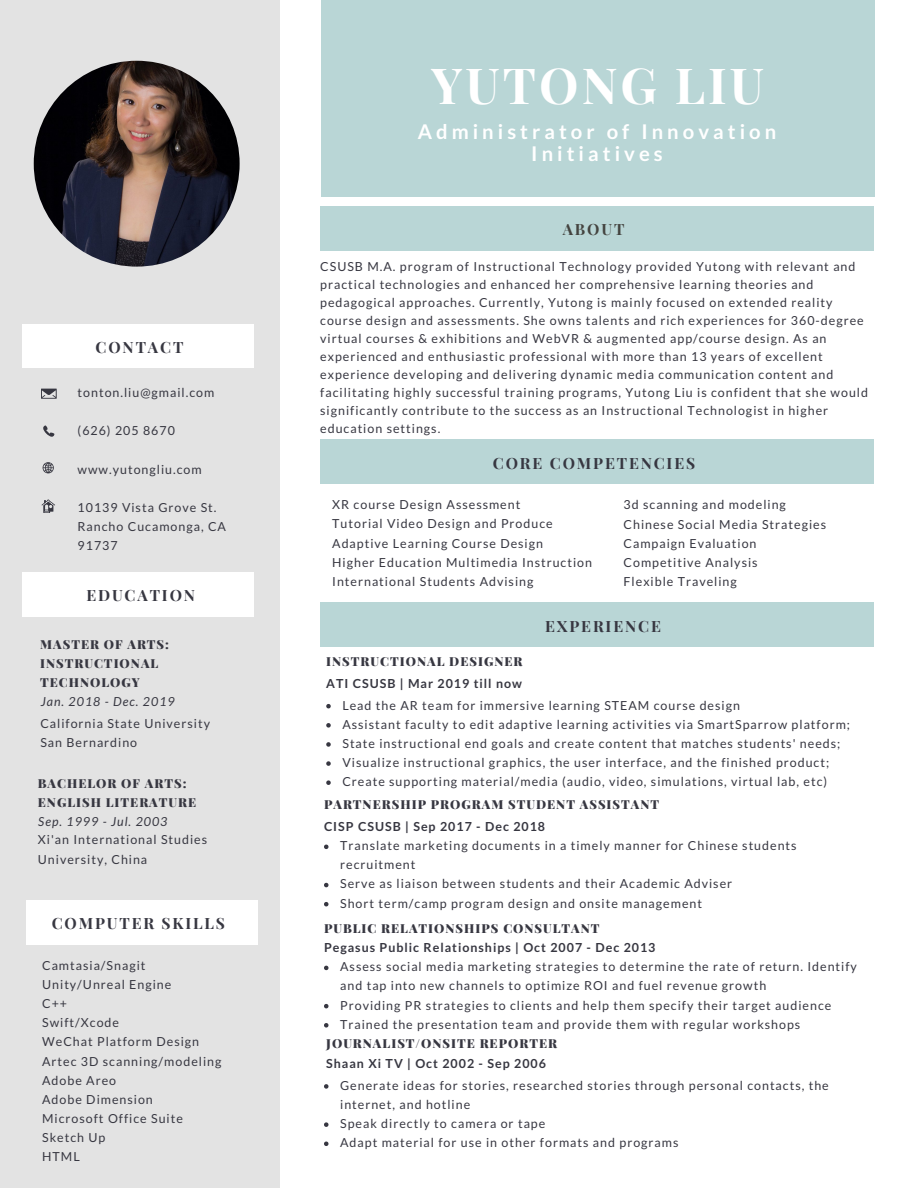
<style>
.page{position:relative;width:918px;height:1188px;background:#fff}
.page>*{position:absolute;margin:0;border:0;box-sizing:border-box;transform-origin:0 0}
.t1{font:700 49.8px "Playfair Display";letter-spacing:.06em;color:#fff}
.t2{font:700 20.25px/21.3px "Lato";letter-spacing:.2em;color:#fff;text-align:center}
.t3{font:700 15.6px "Playfair Display";letter-spacing:.12em;color:#373741}
.t4{font:700 15.6px "Playfair Display";letter-spacing:.12em;color:#444440}
.t5{font:12.45px/18px "Lato";letter-spacing:.08em;color:#373741}
.t6{font:900 12.45px/19.2px "Playfair Display";letter-spacing:.08em;color:#373741}
.t7{font:700 12.45px "Lato";letter-spacing:.08em;color:#373741}
.t8{font:italic 12.45px "Lato";letter-spacing:.08em;color:#373741}
</style>
<div class="page">
<div style="left:0;top:0;width:280px;height:1188px;background:#e3e3e3"></div>
<div style="left:321px;top:0;width:553px;height:197px;background:#b9d6d6"></div>
<div style="left:321px;top:440px;width:553px;height:44px;background:#b9d6d6"></div>
<div style="left:22px;top:324px;width:232px;height:44px;background:#fff"></div>
<div style="left:22px;top:573px;width:232px;height:43px;background:#fff"></div>
<div style="left:26px;top:901px;width:232px;height:43px;background:#fff"></div>
<svg style="left:41px;top:389px;width:16px;height:10px"></svg>
<svg style="left:43px;top:425px;width:11px;height:12px"></svg>
<svg style="left:42px;top:500px;width:13px;height:13px"></svg>
<svg style="left:43px;top:462px;width:11px;height:11px"></svg>
<div style="left:320px;top:603px;width:554px;height:44px;background:#b9d6d6"></div>
<div style="left:320px;top:207px;width:554px;height:44px;background:#b9d6d6"></div>
<img style="left:34px;top:61px;width:206px;height:206px;border-radius:50%">
<svg style="left:324px;top:845px;width:4px;height:4px"></svg>
<svg style="left:324px;top:883px;width:4px;height:4px"></svg>
<svg style="left:324px;top:902px;width:4px;height:4px"></svg>
<svg style="left:326px;top:704px;width:5px;height:4px"></svg>
<svg style="left:326px;top:723px;width:5px;height:5px"></svg>
<svg style="left:326px;top:742px;width:5px;height:5px"></svg>
<svg style="left:326px;top:761px;width:5px;height:5px"></svg>
<svg style="left:326px;top:780px;width:5px;height:5px"></svg>
<svg style="left:324px;top:966px;width:4px;height:4px"></svg>
<svg style="left:324px;top:1004px;width:4px;height:4px"></svg>
<svg style="left:324px;top:1023px;width:4px;height:5px"></svg>
<svg style="left:324px;top:1084px;width:4px;height:5px"></svg>
<svg style="left:324px;top:1122px;width:4px;height:5px"></svg>
<svg style="left:324px;top:1142px;width:4px;height:4px"></svg>
<p class="t3" style="left:96px;top:337px;width:89px">CONTACT</p>
<p class="t5" style="left:78px;top:383px;width:138px">tonton.liu@gmail.com</p>
<p class="t5" style="left:78px;top:421px;width:99px">(626) 205 8670</p>
<p class="t5" style="left:78px;top:460px;width:126px">www.yutongliu.com</p>
<p class="t5" style="left:78px;top:498px;width:140px">10139 Vista Grove St.</p>
<p class="t5" style="left:78px;top:516px;width:150px;line-height:19.2px">Rancho Cucamonga, CA<br>91737</p>
<p class="t3" style="left:86px;top:584px;width:110px">EDUCATION</p>
<p class="t6" style="left:40px;top:634px;width:130px">MASTER OF ARTS:</p>
<p class="t6" style="left:40px;top:653px;width:120px">INSTRUCTIONAL<br>TECHNOLOGY</p>
<p class="t8" style="left:41px;top:694px;width:136px">Jan. 2018 - Dec. 2019</p>
<p class="t5" style="left:40px;top:714px;width:171px;line-height:19.2px">California State University<br>San Bernardino</p>
<p class="t6" style="left:38px;top:773px;width:150px">BACHELOR OF ARTS:</p>
<p class="t6" style="left:38px;top:792px;width:160px">ENGLISH LITERATURE</p>
<p class="t8" style="left:38px;top:814px;width:131px">Sep. 1999 - Jul. 2003</p>
<p class="t5" style="left:38px;top:830px;width:171px;line-height:19.2px">Xi'an International Studies<br>University, China</p>
<p class="t3" style="left:52px;top:912px;width:175px">COMPUTER SKILLS</p>
<p class="t5" style="left:42px;top:956px;width:105px">Camtasia/Snagit</p>
<p class="t5" style="left:42px;top:975px;width:131px">Unity/Unreal Engine</p>
<p class="t5" style="left:42px;top:994px;width:26px">C++</p>
<p class="t5" style="left:42px;top:1014px;width:78px">Swift/Xcode</p>
<p class="t5" style="left:42px;top:1033px;width:158px">WeChat Platform Design</p>
<p class="t5" style="left:42px;top:1052px;width:181px">Artec 3D scanning/modeling</p>
<p class="t5" style="left:42px;top:1071px;width:76px">Adobe Areo</p>
<p class="t5" style="left:42px;top:1090px;width:112px">Adobe Dimension</p>
<p class="t5" style="left:42px;top:1109px;width:142px">Microsoft Office Suite</p>
<p class="t5" style="left:42px;top:1128px;width:65px">Sketch Up</p>
<p class="t5" style="left:42px;top:1147px;width:39px">HTML</p>
<p class="t1" style="left:432px;top:51px;width:334px">YUTONG LIU</p>
<p class="t2" style="left:418px;top:121px;width:360px">Administrator of Innovation<br>Initiatives</p>
<p class="t4" style="left:563px;top:218px;width:63px">ABOUT</p>
<p class="t5" style="left:320px;top:257px;width:549px">CSUSB M.A. program of Instructional Technology provided Yutong with relevant and practical technologies and enhanced her comprehensive learning theories and pedagogical approaches. Currently, Yutong is mainly focused on extended reality course design and assessments. She owns talents and rich experiences for 360-degree virtual courses &amp; exhibitions and WebVR &amp; augmented app/course design. As an experienced and enthusiastic professional with more than 13 years of excellent experience developing and delivering dynamic media communication content and facilitating highly successful training programs, Yutong Liu is confident that she would significantly contribute to the success as an Instructional Technologist in higher education settings.</p>
<p class="t3" style="left:493px;top:452px;width:204px">CORE COMPETENCIES</p>
<p class="t5" style="left:332px;top:496px;width:190px">XR course Design Assessment</p>
<p class="t5" style="left:332px;top:515px;width:222px">Tutorial Video Design and Produce</p>
<p class="t5" style="left:332px;top:534px;width:212px">Adaptive Learning Course Design</p>
<p class="t5" style="left:332px;top:553px;width:261px">Higher Education Multimedia Instruction</p>
<p class="t5" style="left:332px;top:572px;width:203px">International Students Advising</p>
<p class="t5" style="left:624px;top:496px;width:164px">3d scanning and modeling</p>
<p class="t5" style="left:624px;top:515px;width:204px">Chinese Social Media Strategies</p>
<p class="t5" style="left:624px;top:534px;width:134px">Campaign Evaluation</p>
<p class="t5" style="left:624px;top:553px;width:136px">Competitive Analysis</p>
<p class="t5" style="left:624px;top:572px;width:115px">Flexible Traveling</p>
<p class="t6" style="left:326px;top:651px;width:198px">INSTRUCTIONAL DESIGNER</p>
<p class="t7" style="left:326px;top:675px;width:197px">ATI CSUSB | Mar 2019 till now</p>
<p class="t3" style="left:545px;top:615px;width:117px">EXPERIENCE</p>
<p class="t5" style="left:342px;top:696px;width:399px">Lead the AR team for immersive learning STEAM course design</p>
<p class="t5" style="left:342px;top:715px;width:509px">Assistant faculty to edit adaptive learning activities via SmartSparrow platform;</p>
<p class="t5" style="left:342px;top:734px;width:499px">State instructional end goals and create content that matches students' needs;</p>
<p class="t5" style="left:342px;top:753px;width:488px">Visualize instructional graphics, the user interface, and the finished product;</p>
<p class="t5" style="left:342px;top:772px;width:486px">Create supporting material/media (audio, video, simulations, virtual lab, etc)</p>
<p class="t6" style="left:324px;top:794px;width:337px">PARTNERSHIP PROGRAM STUDENT ASSISTANT</p>
<p class="t7" style="left:324px;top:818px;width:223px">CISP CSUSB | Sep 2017 - Dec 2018</p>
<p class="t5" style="left:340px;top:836px;width:458px;line-height:19.2px">Translate marketing documents in a timely manner for Chinese students recruitment</p>
<p class="t5" style="left:340px;top:875px;width:394px">Serve as liaison between students and their Academic Adviser</p>
<p class="t5" style="left:340px;top:894px;width:363px">Short term/camp program design and onsite management</p>
<p class="t6" style="left:324px;top:918px;width:277px">PUBLIC RELATIONSHIPS CONSULTANT</p>
<p class="t7" style="left:324px;top:939px;width:333px">Pegasus Public Relationships | Oct 2007 - Dec 2013</p>
<p class="t5" style="left:340px;top:957px;width:518px;line-height:19.2px">Assess social media marketing strategies to determine the rate of return. Identify and tap into new channels to optimize ROI and fuel revenue growth</p>
<p class="t5" style="left:340px;top:996px;width:493px">Providing PR strategies to clients and help them specify their target audience</p>
<p class="t5" style="left:340px;top:1015px;width:462px">Trained the presentation team and provide them with regular workshops</p>
<p class="t6" style="left:326px;top:1033px;width:232px">JOURNALIST/ONSITE REPORTER</p>
<p class="t7" style="left:326px;top:1056px;width:221px">Shaan Xi TV | Oct 2002 - Sep 2006</p>
<p class="t5" style="left:340px;top:1075px;width:490px;line-height:19.2px">Generate ideas for stories, researched stories through personal contacts, the internet, and hotline</p>
<p class="t5" style="left:340px;top:1114px;width:207px">Speak directly to camera or tape</p>
<p class="t5" style="left:340px;top:1133px;width:340px">Adapt material for use in other formats and programs</p>
</div>
